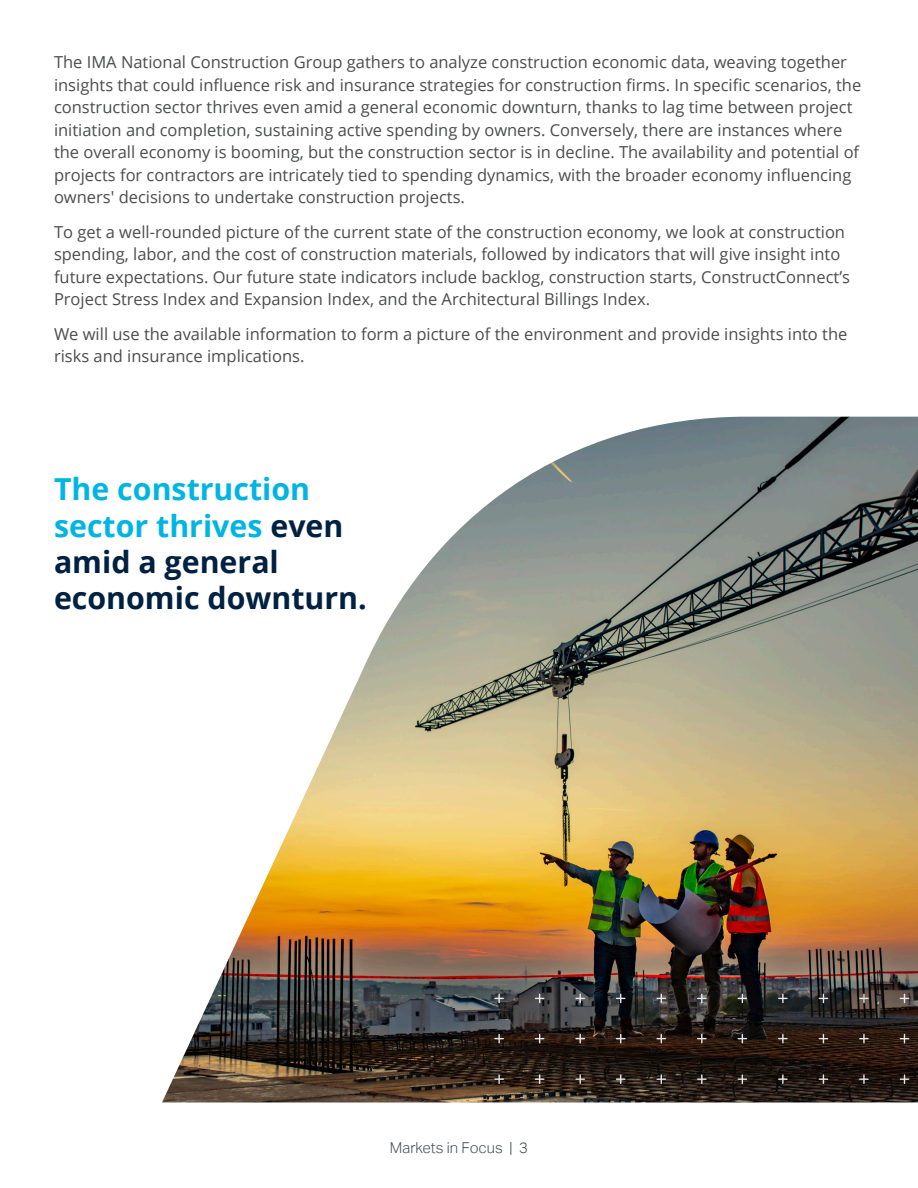
<style>
.page{position:relative;width:918px;height:1188px;background:#fff}
.page>*{position:absolute;margin:0;border:0;box-sizing:border-box;transform-origin:0 0}
.t1{font:700 30.3px/36.5px "Open Sans";color:#002141}
.t2{font:16.5px/22.5px "Open Sans";color:#4b4c4d}
.t3{font:300 15px "Aktiv Grotesk";color:#444c54}
.s1{color:#00b5e3}
</style>
<div class="page">
<img style="left:162px;top:417px;width:756px;height:685px">
<svg style="left:494px;top:994px;width:10px;height:9px"></svg>
<svg style="left:535px;top:994px;width:9px;height:9px"></svg>
<svg style="left:575px;top:994px;width:10px;height:9px"></svg>
<svg style="left:616px;top:994px;width:10px;height:9px"></svg>
<svg style="left:656px;top:994px;width:10px;height:9px"></svg>
<svg style="left:697px;top:994px;width:10px;height:9px"></svg>
<svg style="left:738px;top:994px;width:9px;height:9px"></svg>
<svg style="left:778px;top:994px;width:10px;height:9px"></svg>
<svg style="left:819px;top:994px;width:9px;height:9px"></svg>
<svg style="left:859px;top:994px;width:10px;height:9px"></svg>
<svg style="left:900px;top:994px;width:9px;height:9px"></svg>
<svg style="left:494px;top:1034px;width:10px;height:9px"></svg>
<svg style="left:535px;top:1034px;width:9px;height:9px"></svg>
<svg style="left:575px;top:1034px;width:10px;height:9px"></svg>
<svg style="left:616px;top:1034px;width:10px;height:9px"></svg>
<svg style="left:656px;top:1034px;width:10px;height:9px"></svg>
<svg style="left:697px;top:1034px;width:10px;height:9px"></svg>
<svg style="left:738px;top:1034px;width:9px;height:9px"></svg>
<svg style="left:778px;top:1034px;width:10px;height:9px"></svg>
<svg style="left:819px;top:1034px;width:9px;height:9px"></svg>
<svg style="left:859px;top:1034px;width:10px;height:9px"></svg>
<svg style="left:900px;top:1034px;width:9px;height:9px"></svg>
<svg style="left:494px;top:1074px;width:10px;height:10px"></svg>
<svg style="left:535px;top:1074px;width:9px;height:10px"></svg>
<svg style="left:575px;top:1074px;width:10px;height:10px"></svg>
<svg style="left:616px;top:1074px;width:10px;height:10px"></svg>
<svg style="left:656px;top:1074px;width:10px;height:10px"></svg>
<svg style="left:697px;top:1074px;width:10px;height:10px"></svg>
<svg style="left:738px;top:1074px;width:9px;height:10px"></svg>
<svg style="left:778px;top:1074px;width:10px;height:10px"></svg>
<svg style="left:819px;top:1074px;width:9px;height:10px"></svg>
<svg style="left:859px;top:1074px;width:10px;height:10px"></svg>
<svg style="left:900px;top:1074px;width:9px;height:10px"></svg>
<p class="t2" style="left:54px;top:51px;width:809px">The IMA National Construction Group gathers to analyze construction economic data, weaving together insights that could influence risk and insurance strategies for construction firms. In specific scenarios, the construction sector thrives even amid a general economic downturn, thanks to lag time between project initiation and completion, sustaining active spending by owners. Conversely, there are instances where the overall economy is booming, but the construction sector is in decline. The availability and potential of projects for contractors are intricately tied to spending dynamics, with the broader economy influencing owners' decisions to undertake construction projects.</p>
<p class="t2" style="left:54px;top:220px;width:798px">To get a well-rounded picture of the current state of the construction economy, we look at construction spending, labor, and the cost of construction materials, followed by indicators that will give insight into future expectations. Our future state indicators include backlog, construction starts, ConstructConnect’s Project Stress Index and Expansion Index, and the Architectural Billings Index.</p>
<p class="t2" style="left:54px;top:322px;width:795px">We will use the available information to form a picture of the environment and provide insights into the risks and insurance implications.</p>
<p class="t1" style="left:54px;top:470px;width:314px"><span class="s1">The construction sector thrives</span> even amid a general economic downturn.</p>
<p class="t3" style="left:390px;top:1139px;width:140px">Markets in Focus | 3</p>
</div>
